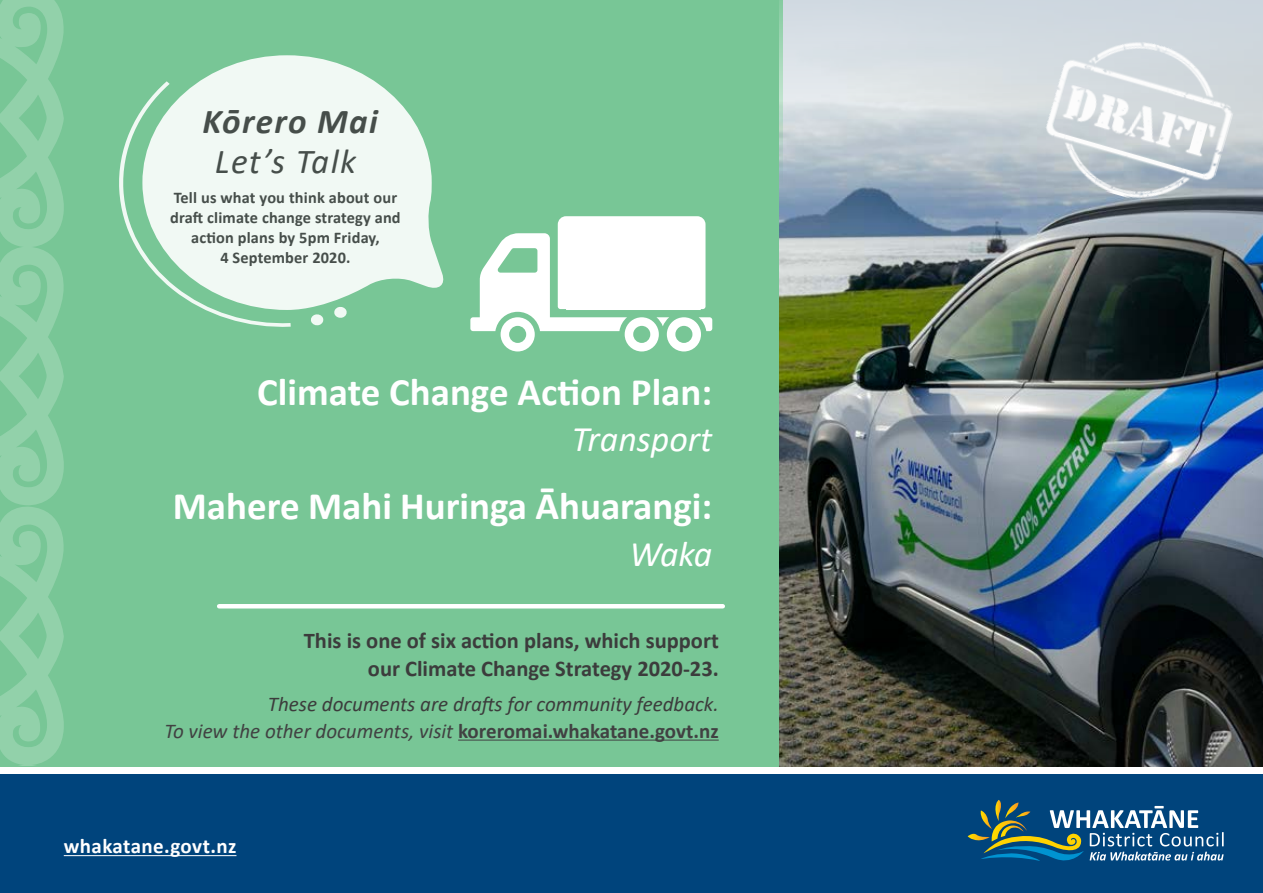
<style>
.page{position:relative;width:1263px;height:893px;background:#fff}
.page>*{position:absolute;margin:0;border:0;box-sizing:border-box;transform-origin:0 0}
.t1{font:700 39px "Calibri";color:#fff}
.t2{font:italic 36px "Calibri";color:#fff}
.t3{font:italic 700 34.95px "Calibri";letter-spacing:.04em;color:#414142}
.t4{font:italic 34.95px "Calibri";letter-spacing:.04em;color:#414142}
.t5{font:700 22.5px/28.5px "Calibri";color:#3c3c3c;text-align:right}
.t6{font:italic 21px/27px "Calibri";color:#3c3c3c;text-align:right}
.t7{font:700 21px "Calibri";letter-spacing:.02em;color:#fff}
.t8{font:700 16.35px/19.8px "Calibri";letter-spacing:.01em;color:#414142;text-align:center}
.s1{color:#414142}
.s2{font-weight:700;font-style:normal;color:#414142}
</style>
<div class="page">
<div style="left:0;top:775px;width:1263px;height:118px;background:#00447c"></div>
<div style="left:0;top:0;width:782px;height:766px;background:#78c696"></div>
<hr style="left:64px;top:855px;width:172px;height:1px;background:#fff">
<svg style="left:968px;top:800px;width:256px;height:61px"></svg>
<svg style="left:0;top:0;width:64px;height:765px"></svg>
<svg style="left:470px;top:216px;width:242px;height:135px"></svg>
<hr style="left:219px;top:604px;width:504px;height:4px;background:#fff">
<hr style="left:458px;top:740px;width:261px;height:1px;background:#414142">
<svg style="left:334px;top:310px;width:13px;height:8px"></svg>
<svg style="left:311px;top:314px;width:13px;height:12px"></svg>
<svg style="left:200px;top:55px;width:244px;height:255px;fill:#f1f9f4"></svg>
<svg style="left:119px;top:81px;width:172px;height:246px"></svg>
<img style="left:780px;top:0;width:483px;height:767px">
<img style="left:1033px;top:21px;width:213px;height:198px">
<h3 class="t3" style="left:202px;top:96px;width:177px">Kōrero Mai</h3>
<h3 class="t4" style="left:215px;top:137px;width:143px">Let’s Talk</h3>
<p class="t8" style="left:170px;top:187px;width:232px">Tell us what you think about our draft climate change strategy and action plans by 5pm Friday,<br>4 September 2020.</p>
<h1 class="t1" style="left:257px;top:364px;width:456px">Climate Change Action Plan:</h1>
<h2 class="t2" style="left:572px;top:414px;width:142px">Transport</h2>
<h1 class="t1" style="left:173px;top:478px;width:541px">Mahere Mahi Huringa Āhuarangi:</h1>
<h2 class="t2" style="left:629px;top:529px;width:84px">Waka</h2>
<p class="t5" style="left:304px;top:626px;width:416px">This is one of six action plans, which support our Climate Change Strategy 2020-23.</p>
<p class="t6" style="left:165px;top:689px;width:556px">These documents are drafts for community feedback.<br><span class="s1">To view the other documents, visit</span> <span class="s2">koreromai.whakatane.govt.nz</span></p>
<p class="t7" style="left:64px;top:831px;width:174px">whakatane.govt.nz</p>
</div>
